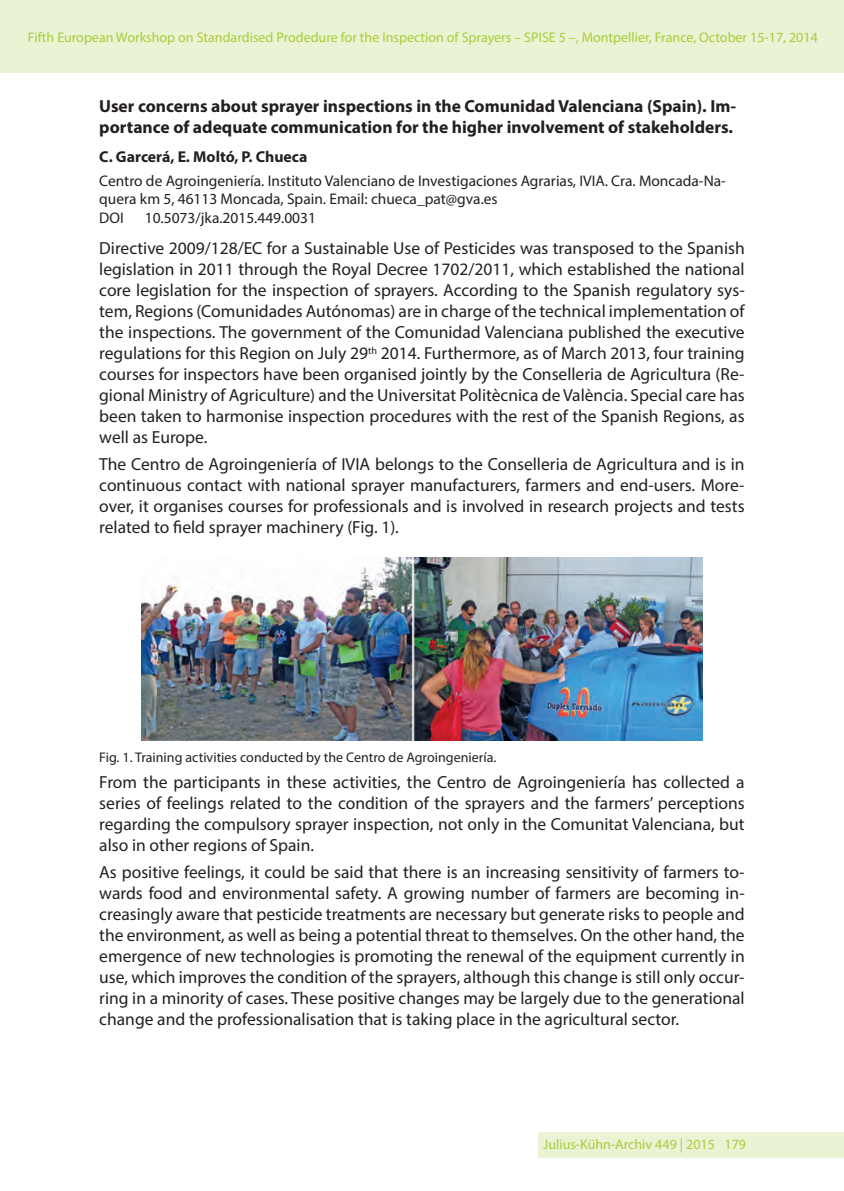
<style>
.page{position:relative;width:844px;height:1191px;background:#fff}
.page>*{position:absolute;margin:0;border:0;box-sizing:border-box;transform-origin:0 0}
.t1{font:17.5px/21px "Myriad Pro";color:#231f20;text-align:justify}
.t2{font:700 17.5px/21px "Myriad Pro";color:#231f20}
.t3{font:700 15.75px "Myriad Pro";color:#231f20}
.t4{font:15.4px/18.6px "Myriad Pro";color:#231f20}
.t5{font:14px "Myriad Pro";color:#a6ce39}
.t6{font:14px "Myriad Pro";color:#231f20}
</style>
<div class="page">
<div style="left:0;top:0;width:843px;height:72px;background:#eaf3d4"></div>
<div style="left:538px;top:1132px;width:305px;height:25px;background:#eaf3d4"></div>
<img style="left:141px;top:558px;width:561px;height:182px">
<p class="t5" style="left:28px;top:29px;width:791px">Fifth European Workshop on Standardised Prodedure for the Inspection of Sprayers – SPISE 5 –, Montpellier, France, October 15-17, 2014</p>
<p class="t2" style="left:99px;top:95px;width:638px">User concerns about sprayer inspections in the Comunidad Valenciana (Spain). Im&shy;portance of adequate communication for the higher involvement of stakeholders.</p>
<p class="t3" style="left:99px;top:147px;width:209px">C. Garcerá, E. Moltó, P. Chueca</p>
<p class="t4" style="left:99px;top:171px;width:628px">Centro de Agroingeniería. Instituto Valenciano de Investigaciones Agrarias, IVIA. Cra. Moncada-Na&shy;quera km 5, 46113 Moncada, Spain. Email: chueca_pat@gva.es<br>DOI</p>
<p class="t4" style="left:145px;top:208px;width:173px">10.5073/jka.2015.449.0031</p>
<p class="t1" style="left:99px;top:238px;width:646px">Directive 2009/128/EC for a Sustainable Use of Pesticides was transposed to the Spanish legislation in 2011 through the Royal Decree 1702/2011, which established the national core legislation for the inspection of sprayers. According to the Spanish regulatory sys&shy;tem, Regions (Comunidades Autónomas) are in charge of the technical implementation of the inspections. The government of the Comunidad Valenciana published the executive regulations for this Region on July 29<sup>th</sup> 2014. Furthermore, as of March 2013, four training courses for inspectors have been organised jointly by the Conselleria de Agricultura (Re&shy;gional Ministry of Agriculture) and the Universitat Politècnica de València. Special care has been taken to harmonise inspection procedures with the rest of the Spanish Regions, as well as Europe.</p>
<p class="t1" style="left:99px;top:453px;width:646px">The Centro de Agroingeniería of IVIA belongs to the Conselleria de Agricultura and is in continuous contact with national sprayer manufacturers, farmers and end-users. More&shy;over, it organises courses for professionals and is involved in research projects and tests related to field sprayer machinery (Fig. 1).</p>
<p class="t6" style="left:99px;top:749px;width:398px">Fig. 1. Training activities conducted by the Centro de Agroingeniería.</p>
<p class="t1" style="left:99px;top:771px;width:646px">From the participants in these activities, the Centro de Agroingeniería has collected a series of feelings related to the condition of the sprayers and the farmers’ perceptions regarding the compulsory sprayer inspection, not only in the Comunitat Valenciana, but also in other regions of Spain.</p>
<p class="t1" style="left:99px;top:861px;width:646px">As positive feelings, it could be said that there is an increasing sensitivity of farmers to&shy;wards food and environmental safety. A growing number of farmers are becoming in&shy;creasingly aware that pesticide treatments are necessary but generate risks to people and the environment, as well as being a potential threat to themselves. On the other hand, the emergence of new technologies is promoting the renewal of the equipment currently in use, which improves the condition of the sprayers, although this change is still only occur&shy;ring in a minority of cases. These positive changes may be largely due to the generational change and the professionalisation that is taking place in the agricultural sector.</p>
<p class="t5" style="left:543px;top:1136px;width:173px">Julius-Kühn-Archiv 449 | 2015</p>
<p class="t5" style="left:724px;top:1135px;width:23px">179</p>
</div>
